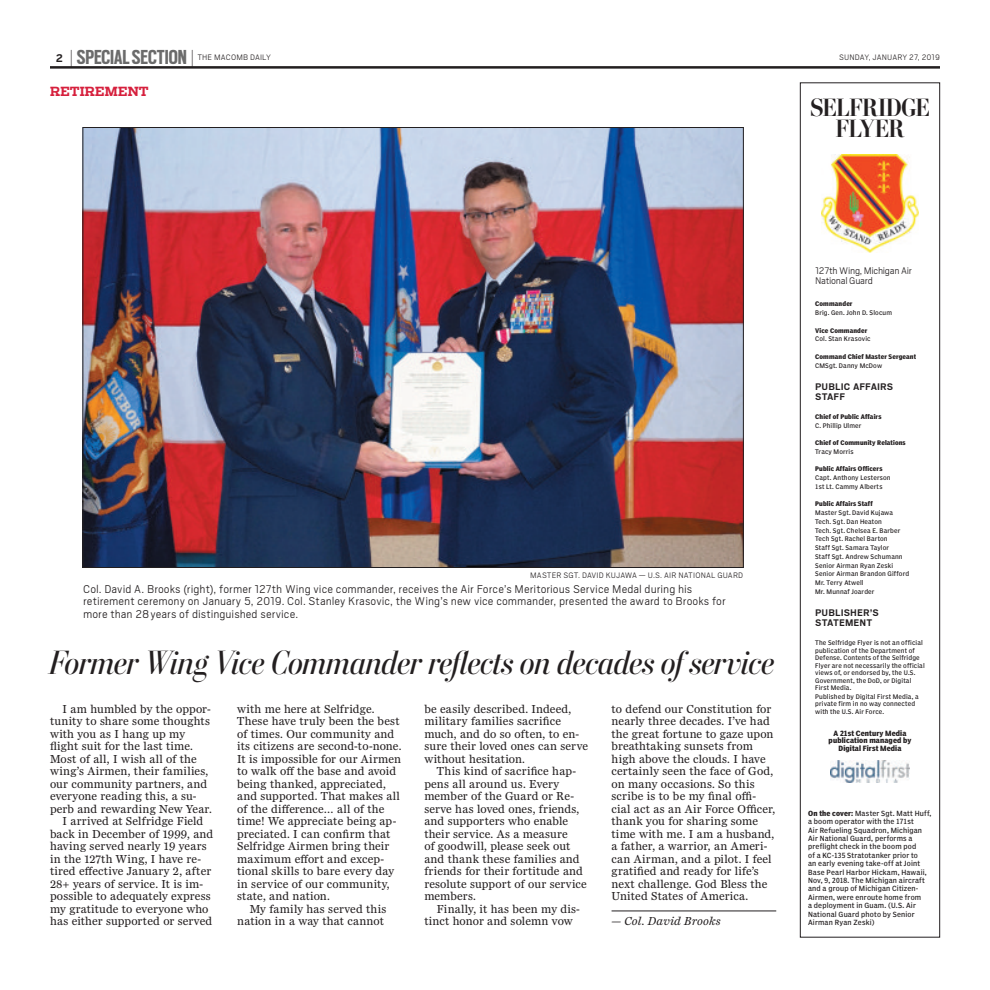
<style>
.page{position:relative;width:990px;height:990px;background:#fff}
.page>*{position:absolute;margin:0;border:0;box-sizing:border-box;transform-origin:0 0}
.t1{font:italic 33.62px "Stilson Display";letter-spacing:-.005em;color:#231f20}
.t2{font:700 25px/20.8px "Stilson Display";color:#231f20;text-align:center}
.t3{font:700 22.5px "Scout Cond";color:#6b6b6b}
.t4{font:300 12.5px/12.5px "Cub Scout";letter-spacing:.005em;color:#231f20}
.t5{font:700 12.5px "Receiver";letter-spacing:.015em;color:#d6203d}
.t6{font:700 12.5px "Cub Scout";color:#231f20}
.t7{font:12px/12.5px "Miller Daily Two";letter-spacing:.015em;color:#231f20}
.t8{font:italic 12px "Miller Daily Two";letter-spacing:.02em;color:#231f20}
.t9{font:700 10.62px/10px "Cub Scout";letter-spacing:.005em;color:#231f20}
.t10{font:300 10.62px/10.6px "Cub Scout";letter-spacing:-.03em;color:#231f20}
.t11{font:300 8.75px "Cub Scout";letter-spacing:.01em;color:#231f20}
.t12{font:700 condensed 7.12px/7.8px "Poynter Agate One";letter-spacing:.02em;color:#231f20;text-align:center}
.t13{font:condensed 7px/8.4px "Poynter Agate One";letter-spacing:.025em;color:#231f20}
.t14{font:condensed 6.25px/8.8px "Poynter Agate One";letter-spacing:.025em;color:#231f20}
.t15{font:700 condensed 6.25px/8.8px "Poynter Agate One";letter-spacing:.025em;color:#231f20}
.s1{font-family:"Cub Scout";font-weight:300;font-size:21.5px;color:#231f20}
.s2{font-weight:700}
.s3{font-weight:400}
</style>
<div class="page">
<div style="left:800px;top:82px;width:140px;height:856px;border:1px solid #231f20"></div>
<hr style="left:612px;top:911px;width:164px;height:1px;background:#231f20">
<img style="left:85px;top:129px;width:657px;height:437px">
<img style="left:821px;top:154px;width:97px;height:98px">
<img style="left:830px;top:761px;width:80px;height:22px">
<hr style="left:50px;top:66px;width:890px;height:3px;background:#231f20">
<p class="t3" style="left:70px;top:43px;width:125px"><span class="s1">|</span> SPECIALSECTION <span class="s1">|</span></p>
<p class="t6" style="left:56px;top:50px;width:9px">2</p>
<p class="t11" style="left:197px;top:55px;width:75px">THE MACOMB DAILY</p>
<p class="t11" style="left:839px;top:55px;width:102px">SUNDAY, JANUARY 27, 2019</p>
<p class="t5" style="left:50px;top:86px;width:100px">RETIREMENT</p>
<p class="t2" style="left:810px;top:100px;width:121px">SELFRIDGE<br>FLYER</p>
<p class="t11" style="left:530px;top:572px;width:214px">MASTER SGT. DAVID KUJAWA — U.S. AIR NATIONAL GUARD</p>
<p class="t4" style="left:83px;top:583px;width:644px">Col. David A. Brooks (right), former 127th Wing vice commander, receives the Air Force’s Meritorious Service Medal during his retirement ceremony on January 5, 2019. Col. Stanley Krasovic, the Wing’s new vice commander, presented the award to Brooks for more than 28years of distinguished service.</p>
<p class="t1" style="left:50px;top:651px;width:726px">Former Wing Vice Commander reflects on decades ofservice</p>
<p class="t7" style="left:62px;top:703px;width:150px">I am humbled by the oppor-</p>
<p class="t7" style="left:50px;top:716px;width:162px">tunity to share some thoughts</p>
<p class="t7" style="left:50px;top:728px;width:137px">with you as I hang up my</p>
<p class="t7" style="left:50px;top:741px;width:145px">flight suit for the last time.</p>
<p class="t7" style="left:50px;top:753px;width:148px">Most of all, I wish all of the</p>
<p class="t7" style="left:50px;top:766px;width:160px">wing’s Airmen, their families,</p>
<p class="t7" style="left:50px;top:778px;width:159px">our community partners, and</p>
<p class="t7" style="left:50px;top:791px;width:148px">everyone reading this, a su-</p>
<p class="t7" style="left:50px;top:803px;width:163px">perb and rewarding New Year.</p>
<p class="t7" style="left:62px;top:816px;width:142px">I arrived at Selfridge Field</p>
<p class="t7" style="left:50px;top:828px;width:165px">back in December of 1999, and</p>
<p class="t7" style="left:50px;top:841px;width:158px">having served nearly 19 years</p>
<p class="t7" style="left:50px;top:853px;width:153px">in the 127th Wing, I have re-</p>
<p class="t7" style="left:50px;top:866px;width:163px">tired effective January 2, after</p>
<p class="t7" style="left:50px;top:878px;width:155px">28+ years of service. It is im-</p>
<p class="t7" style="left:50px;top:891px;width:162px">possible to adequately express</p>
<p class="t7" style="left:50px;top:903px;width:160px">my gratitude to everyone who</p>
<p class="t7" style="left:50px;top:916px;width:164px">has either supported or served</p>
<p class="t7" style="left:237px;top:703px;width:139px">with me here at Selfridge.</p>
<p class="t7" style="left:237px;top:716px;width:164px">These have truly been the best</p>
<p class="t7" style="left:237px;top:728px;width:159px">of times. Our community and</p>
<p class="t7" style="left:237px;top:741px;width:166px">its citizens are second-to-none.</p>
<p class="t7" style="left:237px;top:753px;width:165px">It is impossible for our Airmen</p>
<p class="t7" style="left:237px;top:766px;width:160px">to walk off the base and avoid</p>
<p class="t7" style="left:237px;top:778px;width:150px">being thanked, appreciated,</p>
<p class="t7" style="left:237px;top:791px;width:164px">and supported. That makes all</p>
<p class="t7" style="left:237px;top:803px;width:149px">of the difference… all of the</p>
<p class="t7" style="left:237px;top:816px;width:161px">time! We appreciate being ap-</p>
<p class="t7" style="left:237px;top:828px;width:155px">preciated. I can confirm that</p>
<p class="t7" style="left:237px;top:841px;width:154px">Selfridge Airmen bring their</p>
<p class="t7" style="left:237px;top:853px;width:148px">maximum effort and excep-</p>
<p class="t7" style="left:237px;top:866px;width:158px">tional skills to bare every day</p>
<p class="t7" style="left:237px;top:878px;width:154px">in service of our community,</p>
<p class="t7" style="left:237px;top:891px;width:94px">state, and nation.</p>
<p class="t7" style="left:250px;top:903px;width:138px">My family has served this</p>
<p class="t7" style="left:237px;top:916px;width:148px">nation in a way that cannot</p>
<p class="t7" style="left:424px;top:703px;width:148px">be easily described. Indeed,</p>
<p class="t7" style="left:424px;top:716px;width:138px">military families sacrifice</p>
<p class="t7" style="left:424px;top:728px;width:156px">much, and do so often, to en-</p>
<p class="t7" style="left:424px;top:741px;width:165px">sure their loved ones can serve</p>
<p class="t7" style="left:424px;top:753px;width:102px">without hesitation.</p>
<p class="t7" style="left:437px;top:766px;width:141px">This kind of sacrifice hap-</p>
<p class="t7" style="left:424px;top:778px;width:136px">pens all around us. Every</p>
<p class="t7" style="left:424px;top:791px;width:151px">member of the Guard or Re-</p>
<p class="t7" style="left:424px;top:803px;width:157px">serve has loved ones, friends,</p>
<p class="t7" style="left:424px;top:816px;width:145px">and supporters who enable</p>
<p class="t7" style="left:424px;top:828px;width:145px">their service. As a measure</p>
<p class="t7" style="left:424px;top:841px;width:147px">of goodwill, please seek out</p>
<p class="t7" style="left:424px;top:853px;width:157px">and thank these families and</p>
<p class="t7" style="left:424px;top:866px;width:160px">friends for their fortitude and</p>
<p class="t7" style="left:424px;top:878px;width:164px">resolute support of our service</p>
<p class="t7" style="left:424px;top:891px;width:53px">members.</p>
<p class="t7" style="left:437px;top:903px;width:145px">Finally, it has been my dis-</p>
<p class="t7" style="left:424px;top:916px;width:150px">tinct honor and solemn vow</p>
<p class="t7" style="left:612px;top:703px;width:165px">to defend our Constitution for nearly three decades. I’ve had the great fortune to gaze upon breathtaking sunsets from high above the clouds. I have certainly seen the face of God, on many occasions. So this scribe is to be my final offi&shy;cial act as an Air Force Officer, thank you for sharing some time with me. I am a husband, a father, a warrior, an Ameri&shy;can Airman, and a pilot. I feel gratified and ready for life’s next challenge. God Bless the<br>United States of America.</p>
<p class="t8" style="left:612px;top:914px;width:111px">— Col. David Brooks</p>
<p class="t10" style="left:815px;top:266px;width:98px">127th Wing, Michigan Air<br>National Guard</p>
<p class="t14" style="left:815px;top:300px;width:78px"><span class="s2">Commander<br></span>Brig. Gen. John D. Slocum</p>
<p class="t14" style="left:815px;top:326px;width:57px"><span class="s2">Vice Commander<br></span>Col. Stan Krasovic</p>
<p class="t15" style="left:815px;top:353px;width:102px">Command Chief Master Sergeant<br><span class="s3">CMSgt. Danny McDow</span></p>
<p class="t9" style="left:815px;top:381px;width:79px">PUBLIC AFFAIRS<br>STAFF</p>
<p class="t15" style="left:815px;top:413px;width:68px">Chief of Public Affairs<br><span class="s3">C. Phillip Ulmer</span></p>
<p class="t15" style="left:815px;top:439px;width:92px">Chief of Community Relations<br><span class="s3">Tracy Morris</span></p>
<p class="t14" style="left:815px;top:465px;width:77px"><span class="s2">Public Affairs Officers<br></span>Capt. Anthony Lesterson<br>1st Lt. Cammy Alberts</p>
<p class="t14" style="left:815px;top:500px;width:96px"><span class="s2">Public Affairs Staff<br></span>Master Sgt. David Kujawa<br>Tech. Sgt. Dan Heaton<br>Tech. Sgt. Chelsea E. Barber<br>Tech Sgt. Rachel Barton<br>Staff Sgt. Samara Taylor<br>Staff Sgt. Andrew Schumann<br>Senior Airman Ryan Zeski<br>Senior Airman Brandon Gifford<br>Mr. Terry Atwell<br>Mr. Munnaf Joarder</p>
<p class="t9" style="left:815px;top:608px;width:65px">PUBLISHER’S<br>STATEMENT</p>
<p class="t14" style="left:815px;top:639px;width:111px;line-height:7.5px">The Selfridge Flyer is not an official publication of the Department of<br>Defense. Contents of the Selfridge<br>Flyer are not necessarily the official views of, or endorsed by, the U.S.<br>Government, the DoD, or Digital<br>First Media.</p>
<p class="t14" style="left:815px;top:693px;width:105px;line-height:7.5px">Published by Digital First Media, a private firm in no way connected with the U.S. Air Force.</p>
<p class="t12" style="left:829px;top:730px;width:84px">A 21st Century Media publication managed by<br>Digital First Media</p>
<p class="t13" style="left:808px;top:810px;width:125px"><span class="s2">On the cover:</span> Master Sgt. Matt Huff, a boom operator with the 171st<br>Air Refueling Squadron, Michigan<br>Air National Guard, performs a preflight check in the boom pod<br>of a KC-135 Stratotanker prior to<br>an early evening take-off at Joint<br>Base Pearl Harbor Hickam, Hawaii,<br>Nov, 9, 2018. The Michigan aircraft and a group of Michigan Citizen-<br>Airmen, were enroute home from<br>a deployment in Guam. (U.S. Air<br>National Guard photo by Senior<br>Airman Ryan Zeski)</p>
</div>
